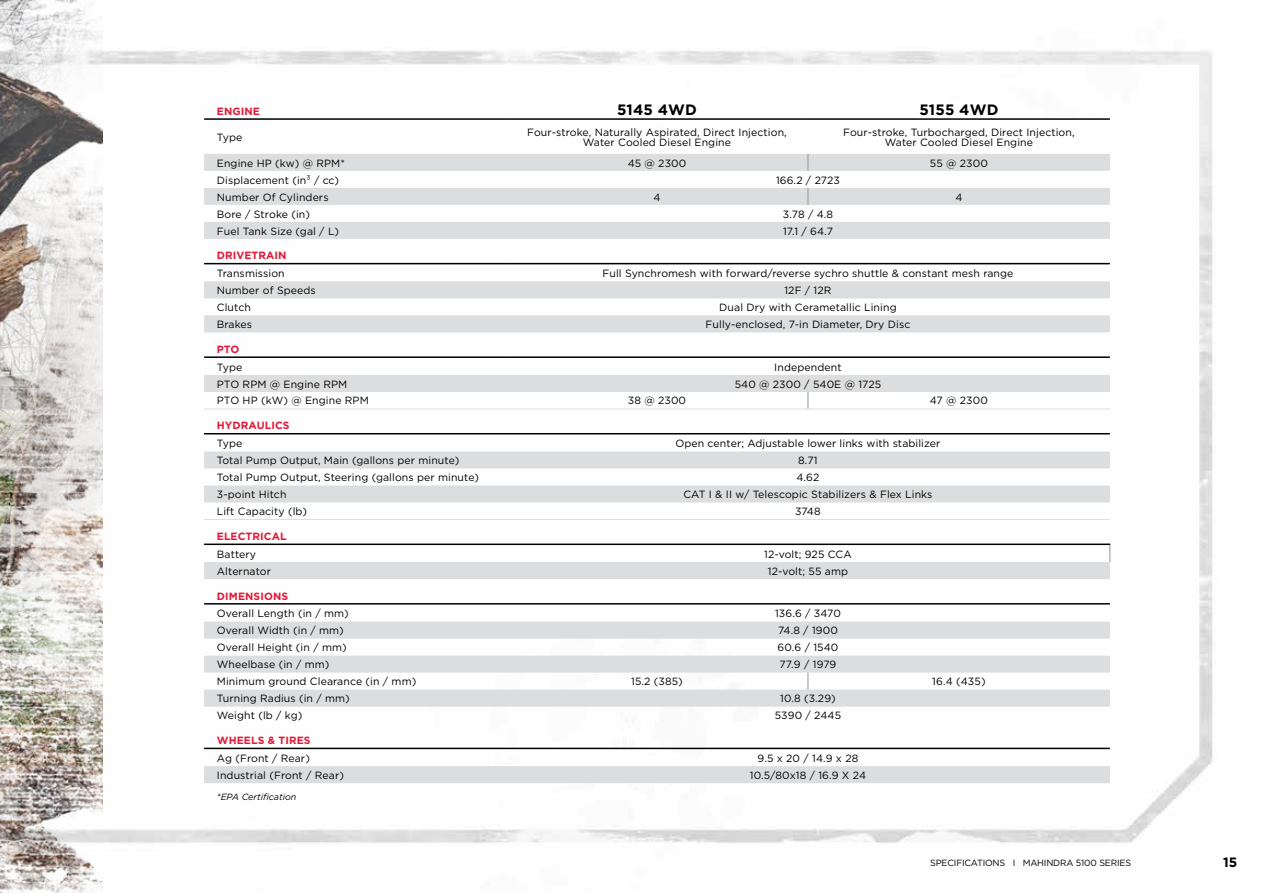
<style>
.page{position:relative;width:1263px;height:893px;background:#fff}
.page>*{position:absolute;margin:0;border:0;box-sizing:border-box;transform-origin:0 0}
.t1{font:700 15px "Gotham";letter-spacing:.01em;color:#000}
.t2{font:700 13.5px "Gotham";color:#000}
.t3{font:10.5px/10.5px "Gotham";letter-spacing:.01em;color:#000;text-align:center}
.t4{font:700 10.5px "Gotham";letter-spacing:.01em;color:#e31837}
.t5{font:9px "Gotham";letter-spacing:-.02em;color:#000}
.t6{font:italic 9px "Gotham";color:#000}
</style>
<div class="page">
<img style="left:102px;top:35px;width:1111px;height:854px">
<img style="left:0;top:0;width:102px;height:893px">
<svg style="left:204px;top:188px;width:906px;height:51px;fill:#dcddde"></svg>
<hr style="left:204px;top:118px;width:302px;height:2px;background:#000">
<div style="left:204px;top:154px;width:906px;height:17px;background:#dcddde"></div>
<svg style="left:807px;top:188px;width:1px;height:17px"></svg>
<hr style="left:506px;top:118px;width:302px;height:2px;background:#000">
<hr style="left:808px;top:118px;width:302px;height:2px;background:#000">
<svg style="left:204px;top:451px;width:906px;height:51px;fill:#dcddde"></svg>
<hr style="left:204px;top:433px;width:302px;height:1px;background:#000">
<hr style="left:506px;top:433px;width:604px;height:1px;background:#000">
<hr style="left:204px;top:519px;width:302px;height:1px;background:#dcddde">
<hr style="left:506px;top:519px;width:604px;height:1px;background:#dcddde">
<svg style="left:204px;top:281px;width:906px;height:51px;fill:#dcddde"></svg>
<hr style="left:204px;top:263px;width:302px;height:1px;background:#000">
<hr style="left:506px;top:263px;width:604px;height:1px;background:#000">
<svg style="left:204px;top:622px;width:906px;height:85px;fill:#dcddde"></svg>
<hr style="left:204px;top:603px;width:302px;height:2px;background:#000">
<hr style="left:506px;top:603px;width:302px;height:2px;background:#000">
<hr style="left:808px;top:603px;width:302px;height:2px;background:#000">
<svg style="left:807px;top:673px;width:1px;height:17px"></svg>
<div style="left:204px;top:766px;width:906px;height:17px;background:#dcddde"></div>
<hr style="left:204px;top:748px;width:302px;height:1px;background:#000">
<hr style="left:506px;top:748px;width:604px;height:1px;background:#000">
<hr style="left:204px;top:356px;width:302px;height:2px;background:#000">
<hr style="left:506px;top:356px;width:302px;height:2px;background:#000">
<hr style="left:808px;top:356px;width:302px;height:2px;background:#000">
<svg style="left:204px;top:375px;width:906px;height:34px"></svg>
<hr style="left:204px;top:409px;width:302px;height:1px;background:#dcddde">
<hr style="left:506px;top:409px;width:302px;height:1px;background:#dcddde">
<hr style="left:808px;top:409px;width:302px;height:1px;background:#dcddde">
<hr style="left:204px;top:544px;width:302px;height:1px;background:#000">
<hr style="left:506px;top:544px;width:604px;height:1px;background:#000">
<svg style="left:204px;top:545px;width:906px;height:34px"></svg>
<p class="t4" style="left:217px;top:104px;width:44px">ENGINE</p>
<h1 class="t1" style="left:617px;top:100px;width:82px">5145 4WD</h1>
<h1 class="t1" style="left:919px;top:100px;width:81px">5155 4WD</h1>
<p class="t3" style="left:217px;top:132px;width:27px">Type</p>
<p class="t3" style="left:527px;top:127px;width:261px">Four-stroke, Naturally Aspirated, Direct Injection,<br>Water Cooled Diesel Engine</p>
<p class="t3" style="left:843px;top:127px;width:233px">Four-stroke, Turbocharged, Direct Injection,<br>Water Cooled Diesel Engine</p>
<p class="t3" style="left:217px;top:157px;width:130px">Engine HP (kw) @ RPM*</p>
<p class="t3" style="left:628px;top:157px;width:60px">45 @ 2300</p>
<p class="t3" style="left:930px;top:157px;width:60px">55 @ 2300</p>
<p class="t3" style="left:217px;top:174px;width:124px">Displacement (in³ / cc)</p>
<p class="t3" style="left:776px;top:174px;width:65px">166.2 / 2723</p>
<p class="t3" style="left:217px;top:191px;width:113px">Number Of Cylinders</p>
<p class="t3" style="left:653px;top:191px;width:9px">4</p>
<p class="t3" style="left:955px;top:191px;width:9px">4</p>
<p class="t3" style="left:217px;top:208px;width:95px">Bore / Stroke (in)</p>
<p class="t3" style="left:783px;top:208px;width:52px">3.78 / 4.8</p>
<p class="t3" style="left:217px;top:225px;width:124px">Fuel Tank Size (gal / L)</p>
<p class="t3" style="left:783px;top:225px;width:51px">17.1 / 64.7</p>
<p class="t4" style="left:217px;top:249px;width:71px">DRIVETRAIN</p>
<p class="t3" style="left:217px;top:268px;width:69px">Transmission</p>
<p class="t3" style="left:602px;top:268px;width:413px">Full Synchromesh with forward/reverse sychro shuttle &amp; constant mesh range</p>
<p class="t3" style="left:217px;top:285px;width:100px">Number of Speeds</p>
<p class="t3" style="left:784px;top:285px;width:49px">12F / 12R</p>
<p class="t3" style="left:217px;top:302px;width:36px">Clutch</p>
<p class="t3" style="left:719px;top:302px;width:179px">Dual Dry with Cerametallic Lining</p>
<p class="t3" style="left:217px;top:319px;width:37px">Brakes</p>
<p class="t3" style="left:706px;top:319px;width:206px">Fully-enclosed, 7-in Diameter, Dry Disc</p>
<p class="t4" style="left:217px;top:342px;width:24px">PTO</p>
<p class="t3" style="left:217px;top:361px;width:27px">Type</p>
<p class="t3" style="left:774px;top:361px;width:69px">Independent</p>
<p class="t3" style="left:217px;top:378px;width:132px">PTO RPM @ Engine RPM</p>
<p class="t3" style="left:735px;top:378px;width:148px">540 @ 2300 / 540E @ 1725</p>
<p class="t3" style="left:217px;top:395px;width:153px">PTO HP (kW) @ Engine RPM</p>
<p class="t3" style="left:628px;top:395px;width:60px">38 @ 2300</p>
<p class="t3" style="left:930px;top:395px;width:60px">47 @ 2300</p>
<p class="t4" style="left:217px;top:419px;width:74px">HYDRAULICS</p>
<p class="t3" style="left:217px;top:438px;width:27px">Type</p>
<p class="t3" style="left:675px;top:438px;width:267px">Open center; Adjustable lower links with stabilizer</p>
<p class="t3" style="left:217px;top:455px;width:244px">Total Pump Output, Main (gallons per minute)</p>
<p class="t3" style="left:798px;top:455px;width:21px">8.71</p>
<p class="t3" style="left:217px;top:472px;width:264px">Total Pump Output, Steering (gallons per minute)</p>
<p class="t3" style="left:796px;top:472px;width:25px">4.62</p>
<p class="t3" style="left:217px;top:489px;width:71px">3-point Hitch</p>
<p class="t3" style="left:683px;top:489px;width:251px">CAT I &amp; II w/ Telescopic Stabilizers &amp; Flex Links</p>
<p class="t3" style="left:217px;top:506px;width:92px">Lift Capacity (lb)</p>
<p class="t3" style="left:795px;top:506px;width:27px">3748</p>
<p class="t4" style="left:217px;top:529px;width:71px">ELECTRICAL</p>
<p class="t3" style="left:217px;top:549px;width:41px">Battery</p>
<p class="t3" style="left:764px;top:549px;width:89px">12-volt; 925 CCA</p>
<p class="t3" style="left:217px;top:566px;width:56px">Alternator</p>
<p class="t3" style="left:768px;top:566px;width:82px">12-volt; 55 amp</p>
<p class="t4" style="left:217px;top:589px;width:73px">DIMENSIONS</p>
<p class="t3" style="left:217px;top:608px;width:133px">Overall Length (in / mm)</p>
<p class="t3" style="left:775px;top:608px;width:67px">136.6 / 3470</p>
<p class="t3" style="left:217px;top:625px;width:128px">Overall Width (in / mm)</p>
<p class="t3" style="left:778px;top:625px;width:61px">74.8 / 1900</p>
<p class="t3" style="left:217px;top:642px;width:131px">Overall Height (in / mm)</p>
<p class="t3" style="left:777px;top:642px;width:62px">60.6 / 1540</p>
<p class="t3" style="left:217px;top:659px;width:114px">Wheelbase (in / mm)</p>
<p class="t3" style="left:780px;top:659px;width:58px">77.9 / 1979</p>
<p class="t3" style="left:217px;top:676px;width:201px">Minimum ground Clearance (in / mm)</p>
<p class="t3" style="left:631px;top:676px;width:53px">15.2 (385)</p>
<p class="t3" style="left:932px;top:676px;width:55px">16.4 (435)</p>
<p class="t3" style="left:217px;top:693px;width:134px">Turning Radius (in / mm)</p>
<p class="t3" style="left:780px;top:693px;width:57px">10.8 (3.29)</p>
<p class="t3" style="left:217px;top:710px;width:87px">Weight (lb / kg)</p>
<p class="t3" style="left:775px;top:710px;width:68px">5390 / 2445</p>
<p class="t4" style="left:217px;top:733px;width:95px">WHEELS &amp; TIRES</p>
<p class="t3" style="left:217px;top:753px;width:95px">Ag (Front / Rear)</p>
<p class="t3" style="left:757px;top:753px;width:102px">9.5 x 20 / 14.9 x 28</p>
<p class="t3" style="left:217px;top:770px;width:129px">Industrial (Front / Rear)</p>
<p class="t3" style="left:750px;top:770px;width:118px">10.5/80x18 / 16.9 X 24</p>
<p class="t6" style="left:217px;top:791px;width:81px">*EPA Certification</p>
<p class="t5" style="left:930px;top:857px;width:202px">SPECIFICATIONS I MAHINDRA 5100 SERIES</p>
<p class="t2" style="left:1223px;top:854px;width:16px">15</p>
</div>
